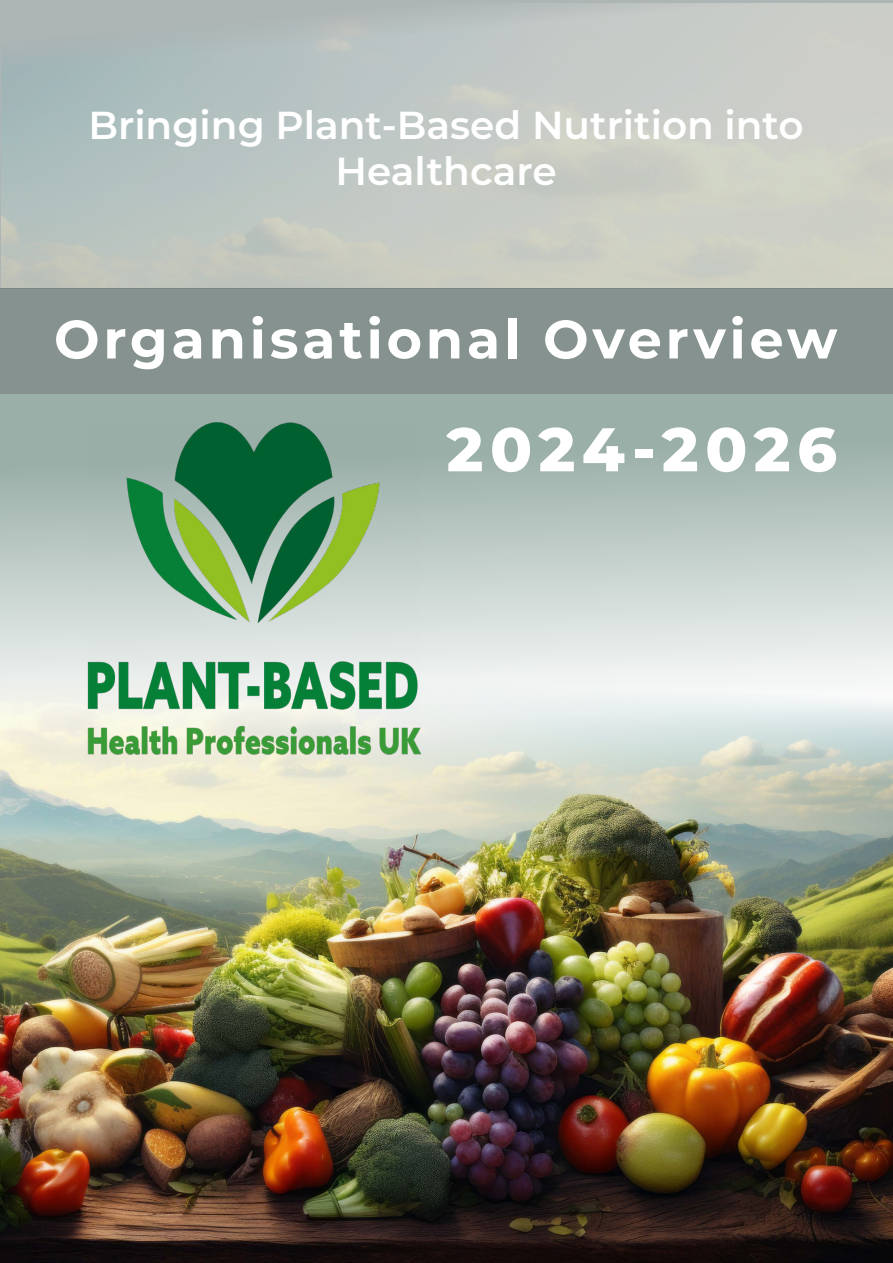
<style>
.page{position:relative;width:893px;height:1263px;background:#fff}
.page>*{position:absolute;margin:0;border:0;box-sizing:border-box;transform-origin:0 0}
.t1{font:800 61.5px "Montserrat";letter-spacing:.105em;color:#fff}
.t2{font:700 54px "Montserrat";letter-spacing:.07em;color:#fff}
.t3{font:600 39px/46.8px "Montserrat";color:#fff;text-align:center}
</style>
<div class="page">
<svg style="left:0;top:394px;width:893px;height:286px;background:#bbc9c4"></svg>
<div style="left:0;top:289px;width:893px;height:105px;background:#86928f"></div>
<img style="left:0;top:680px;width:893px;height:583px">
<img style="left:86px;top:422px;width:334px;height:341px">
<div style="left:0;top:0;width:893px;height:289px;background:linear-gradient(to right,#aeb5b5,#aeb5b5)"></div>
<img style="left:1px;top:4px;width:892px;height:283px">
<p class="t3" style="left:89px;top:100px;width:717px">Bringing Plant-Based Nutrition into<br>Healthcare</p>
<h2 class="t2" style="left:54px;top:300px;width:785px">Organisational Overview</h2>
<h1 class="t1" style="left:446px;top:404px;width:392px">2024-2026</h1>
</div>
